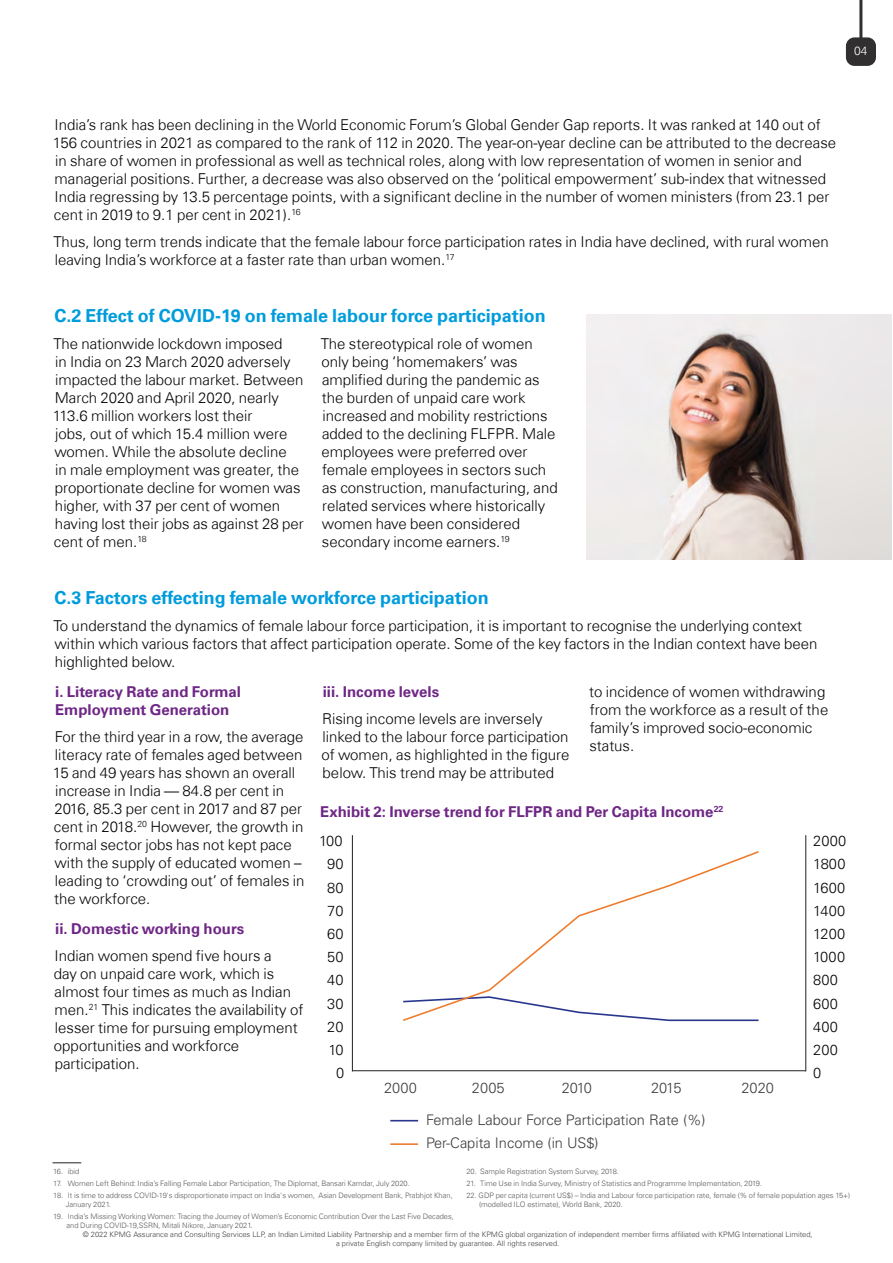
<style>
.page{position:relative;width:893px;height:1263px;background:#fff}
.page>*{position:absolute;margin:0;border:0;box-sizing:border-box;transform-origin:0 0}
.t1{font:700 18px "Universfor KPMG";color:#009cdc}
.t2{font:300 15px/18px "Universfor KPMG";color:#040503}
.t3{font:700 15px/18px "Universfor KPMG";color:#6f2786}
.t4{font:300 14.55px/23.4px "Universfor KPMG";color:#3e3e3f}
.t5{font:300 14.55px/23.2px "Universfor KPMG";color:#040503;text-align:center}
.t6{font:300 12px "Universfor KPMG";color:#fff}
.t7{font:300 7.5px/9px "Universfor KPMG";color:#57585a}
.t8{font:300 7.5px/9px "Universfor KPMG";color:#3e3e3f;text-align:center}
</style>
<div class="page">
<svg style="left:390px;top:1120px;width:28px;height:1px"></svg>
<hr style="left:390px;top:1143px;width:28px;height:2px;background:#ee7d2f">
<hr style="left:352px;top:1070px;width:454px;height:1px;background:#231f20">
<hr style="left:352px;top:835px;width:1px;height:236px;background:#231f20">
<hr style="left:805px;top:835px;width:1px;height:236px;background:#231f20">
<svg style="left:403px;top:851px;width:356px;height:171px"></svg>
<img style="left:587px;top:315px;width:304px;height:244px">
<svg style="left:53px;top:1162px;width:28px;height:1px"></svg>
<hr style="left:859px;top:0;width:3px;height:46px;background:#312f30">
<div style="left:846px;top:37px;width:30px;height:29px;background:#312f30;border-radius:9px"></div>
<p class="t6" style="left:854px;top:44px;width:15px">04</p>
<p class="t2" style="left:53px;top:116px;width:785px">India’s rank has been declining in the World Economic Forum’s Global Gender Gap reports. It was ranked at 140 out of 156 countries in 2021 as compared to the rank of 112 in 2020. The year-on-year decline can be attributed to the decrease in share of women in professional as well as technical roles, along with low representation of women in senior and managerial positions. Further, a decrease was also observed on the ‘political empowerment’ sub-index that witnessed India regressing by 13.5 percentage points, with a significant decline in the number of women ministers (from 23.1 per cent in 2019 to 9.1 per cent in 2021).<sup>16</sup></p>
<p class="t2" style="left:53px;top:233px;width:777px">Thus, long term trends indicate that the female labour force participation rates in India have declined, with rural women leaving India’s workforce at a faster rate than urban women.<sup>17</sup></p>
<p class="t1" style="left:55px;top:305px;width:493px">C.2 Effect of COVID-19 on female labour force participation</p>
<p class="t2" style="left:53px;top:335px;width:252px">The nationwide lockdown imposed<br>in India on 23 March 2020 adversely impacted the labour market. Between March 2020 and April 2020, nearly 113.6 million workers lost their<br>jobs, out of which 15.4 million were women. While the absolute decline<br>in male employment was greater, the proportionate decline for women was higher, with 37 per cent of women having lost their jobs as against 28 per cent of men.<sup>18</sup></p>
<p class="t2" style="left:321px;top:335px;width:238px">The stereotypical role of women only being ‘homemakers’ was amplified during the pandemic as the burden of unpaid care work increased and mobility restrictions added to the declining FLFPR. Male employees were preferred over female employees in sectors such as construction, manufacturing, and related services where historically women have been considered secondary income earners.<sup>19</sup></p>
<p class="t1" style="left:55px;top:587px;width:436px">C.3 Factors effecting female workforce participation</p>
<p class="t2" style="left:53px;top:617px;width:765px">To understand the dynamics of female labour force participation, it is important to recognise the underlying context within which various factors that affect participation operate. Some of the key factors in the Indian context have been highlighted below.</p>
<p class="t3" style="left:55px;top:683px;width:187px">i. Literacy Rate and Formal<br>Employment Generation</p>
<p class="t2" style="left:53px;top:728px;width:253px">For the third year in a row, the average literacy rate of females aged between 15 and 49 years has shown an overall increase in India — 84.8 per cent in 2016, 85.3 per cent in 2017 and 87 per cent in 2018.<sup>20</sup> However, the growth in formal sector jobs has not kept pace with the supply of educated women – leading to ‘crowding out’ of females in the workforce.</p>
<p class="t3" style="left:55px;top:920px;width:191px">ii. Domestic working hours</p>
<p class="t2" style="left:54px;top:947px;width:251px">Indian women spend five hours a<br>day on unpaid care work, which is almost four times as much as Indian men.<sup>21</sup> This indicates the availability of lesser time for pursuing employment opportunities and workforce participation.</p>
<p class="t2" style="left:589px;top:683px;width:241px">to incidence of women withdrawing from the workforce as a result of the family’s improved socio-economic status.</p>
<p class="t3" style="left:323px;top:683px;width:118px">iii. Income levels</p>
<p class="t2" style="left:321px;top:710px;width:250px">Rising income levels are inversely linked to the labour force participation of women, as highlighted in the figure below. This trend may be attributed</p>
<p class="t3" style="left:320px;top:803px;width:405px">Exhibit 2: Inverse trend for FLFPR and Per Capita Income<sup>22</sup></p>
<p class="t5" style="left:319px;top:829px;width:25px">100</p>
<p class="t5" style="left:813px;top:829px;width:35px">2000</p>
<p class="t5" style="left:327px;top:853px;width:18px">90</p>
<p class="t5" style="left:813px;top:853px;width:34px">1800</p>
<p class="t5" style="left:327px;top:876px;width:18px">80</p>
<p class="t5" style="left:813px;top:876px;width:34px">1600</p>
<p class="t5" style="left:327px;top:899px;width:18px">70</p>
<p class="t5" style="left:813px;top:899px;width:34px">1400</p>
<p class="t5" style="left:327px;top:922px;width:18px">60</p>
<p class="t5" style="left:813px;top:922px;width:34px">1200</p>
<p class="t5" style="left:327px;top:945px;width:18px">50</p>
<p class="t5" style="left:813px;top:945px;width:33px">1000</p>
<p class="t5" style="left:327px;top:968px;width:18px">40</p>
<p class="t5" style="left:813px;top:968px;width:26px">800</p>
<p class="t5" style="left:327px;top:992px;width:18px">30</p>
<p class="t5" style="left:813px;top:992px;width:26px">600</p>
<p class="t5" style="left:327px;top:1015px;width:18px">20</p>
<p class="t5" style="left:813px;top:1015px;width:26px">400</p>
<p class="t5" style="left:328px;top:1038px;width:17px">10<br>0</p>
<p class="t5" style="left:813px;top:1038px;width:26px;text-align:left">200<br>0</p>
<p class="t4" style="left:384px;top:1076px;width:35px">2000</p>
<p class="t4" style="left:472px;top:1076px;width:34px">2005</p>
<p class="t4" style="left:562px;top:1076px;width:32px">2010</p>
<p class="t4" style="left:651px;top:1076px;width:32px">2015</p>
<p class="t4" style="left:741px;top:1076px;width:34px">2020</p>
<p class="t4" style="left:426px;top:1108px;width:281px">Female Labour Force Participation Rate (%)<br>Per-Capita Income (in US$)</p>
<p class="t7" style="left:466px;top:1167px;width:154px">20. Sample Registration System Survey, 2018.</p>
<p class="t7" style="left:466px;top:1179px;width:297px">21. Time Use in India Survey, Ministry of Statistics and Programme Implementation, 2019.</p>
<p class="t7" style="left:479px;top:1191px;width:373px;text-indent:-13px">22. GDP per capita (current US$) – India and Labour force participation rate, female (% of female population ages 15+) (modelled ILO estimate), World Bank, 2020.</p>
<p class="t7" style="left:53px;top:1167px;width:28px">16. ibid</p>
<p class="t7" style="left:53px;top:1179px;width:358px">17. Women Left Behind: India’s Falling Female Labor Participation, The Diplomat, Bansari Kamdar, July 2020.</p>
<p class="t7" style="left:66px;top:1191px;width:388px;text-indent:-13px">18. It is time to address COVID-19's disproportionate impact on India's women, Asian Development Bank, Prabhjot Khan,<br>January 2021.</p>
<p class="t7" style="left:66px;top:1212px;width:389px;text-indent:-13px">19. India’s Missing Working Women: Tracing the Journey of Women’s Economic Contribution Over the Last Five Decades, and During COVID-19,SSRN, Mitali Nikore, January 2021.</p>
<p class="t8" style="left:83px;top:1230px;width:731px">© 2022 KPMG Assurance and Consulting Services LLP, an Indian Limited Liability Partnership and a member firm of the KPMG global organization of independent member firms affiliated with KPMG International Limited, a private English company limited by guarantee. All rights reserved.</p>
</div>
